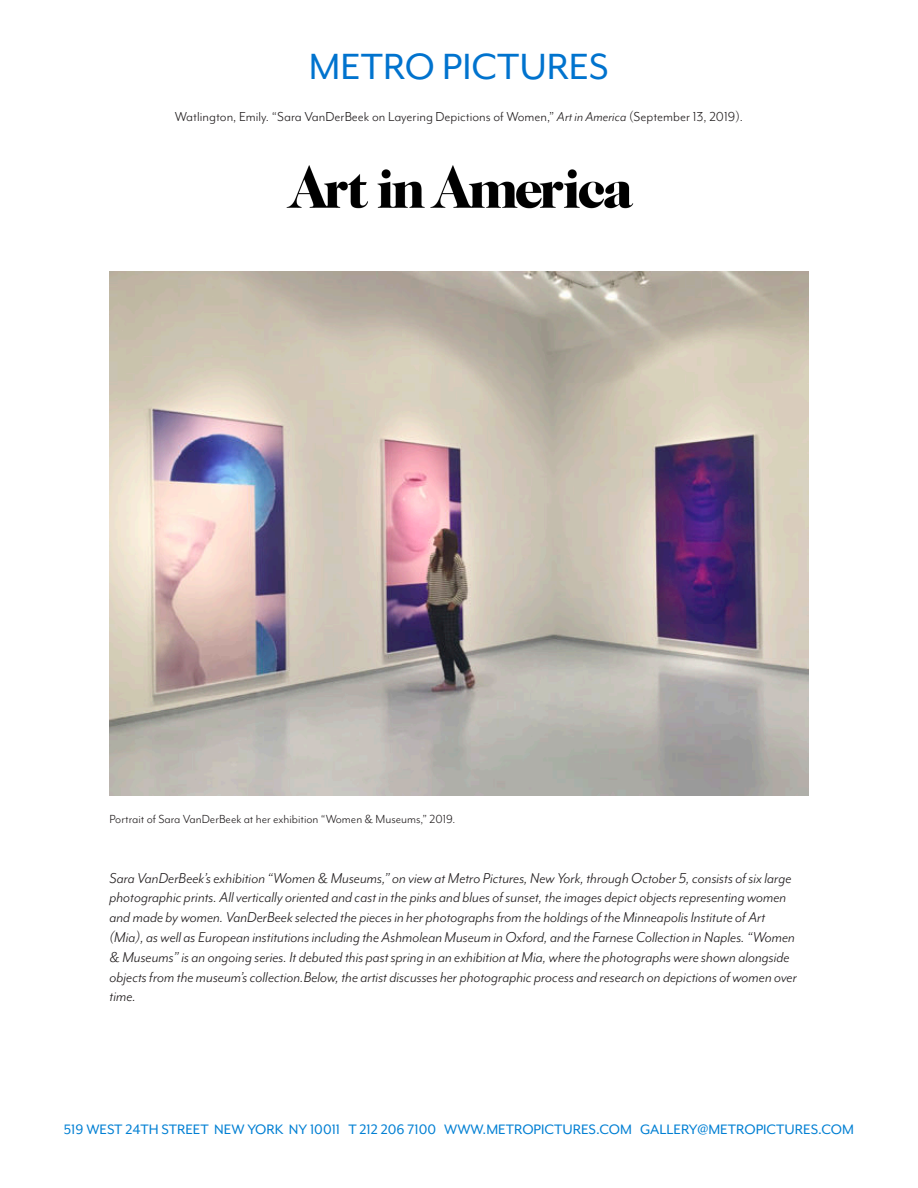
<style>
.page{position:relative;width:918px;height:1188px;background:#fff}
.page>*{position:absolute;margin:0;border:0;box-sizing:border-box;transform-origin:0 0}
.t1{font:42px "Mr Eaves Mod OT";color:#0073ce}
.t2{font:italic 16.5px/19.8px "Mr Eaves Mod OT";color:#231f20}
.t3{font:15.75px "Mr Eaves Mod OT";color:#007fd3}
.t4{font:15px "Mr Eaves Mod OT";color:#231f20}
.t5{font:13.5px "Mr Eaves Mod OT";color:#231f20}
.s1{font-style:italic}
</style>
<div class="page">
<img style="left:286px;top:165px;width:348px;height:44px">
<img style="left:110px;top:271px;width:698px;height:525px">
<p class="t1" style="left:309px;top:44px;width:302px">METRO PICTURES</p>
<p class="t4" style="left:175px;top:108px;width:570px">Watlington, Emily. “Sara VanDerBeek on Layering Depictions of Women,” <span class="s1">Art in America</span> (September 13, 2019).</p>
<p class="t5" style="left:110px;top:812px;width:347px">Portrait of Sara VanDerBeek at her exhibition “Women &amp; Museums,” 2019.</p>
<p class="t2" style="left:110px;top:868px;width:689px">Sara VanDerBeek’s exhibition “Women &amp; Museums,” on view at Metro Pictures, New York, through October 5, consists of six large photographic prints. All vertically oriented and cast in the pinks and blues of sunset, the images depict objects representing women and made by women. VanDerBeek selected the pieces in her photographs from the holdings of the Minneapolis Institute of Art (Mia), as well as European institutions including the Ashmolean Museum in Oxford, and the Farnese Collection in Naples. “Women &amp; Museums” is an ongoing series. It debuted this past spring in an exhibition at Mia, where the photographs were shown alongside objects from the museum’s collection.Below, the artist discusses her photographic process and research on depictions of women over time.</p>
<p class="t3" style="left:64px;top:1121px;width:792px">519 WEST 24TH STREET NEW YORK NY 10011 T 212 206 7100 WWW.METROPICTURES.COM GALLERY@METROPICTURES.COM</p>
</div>
